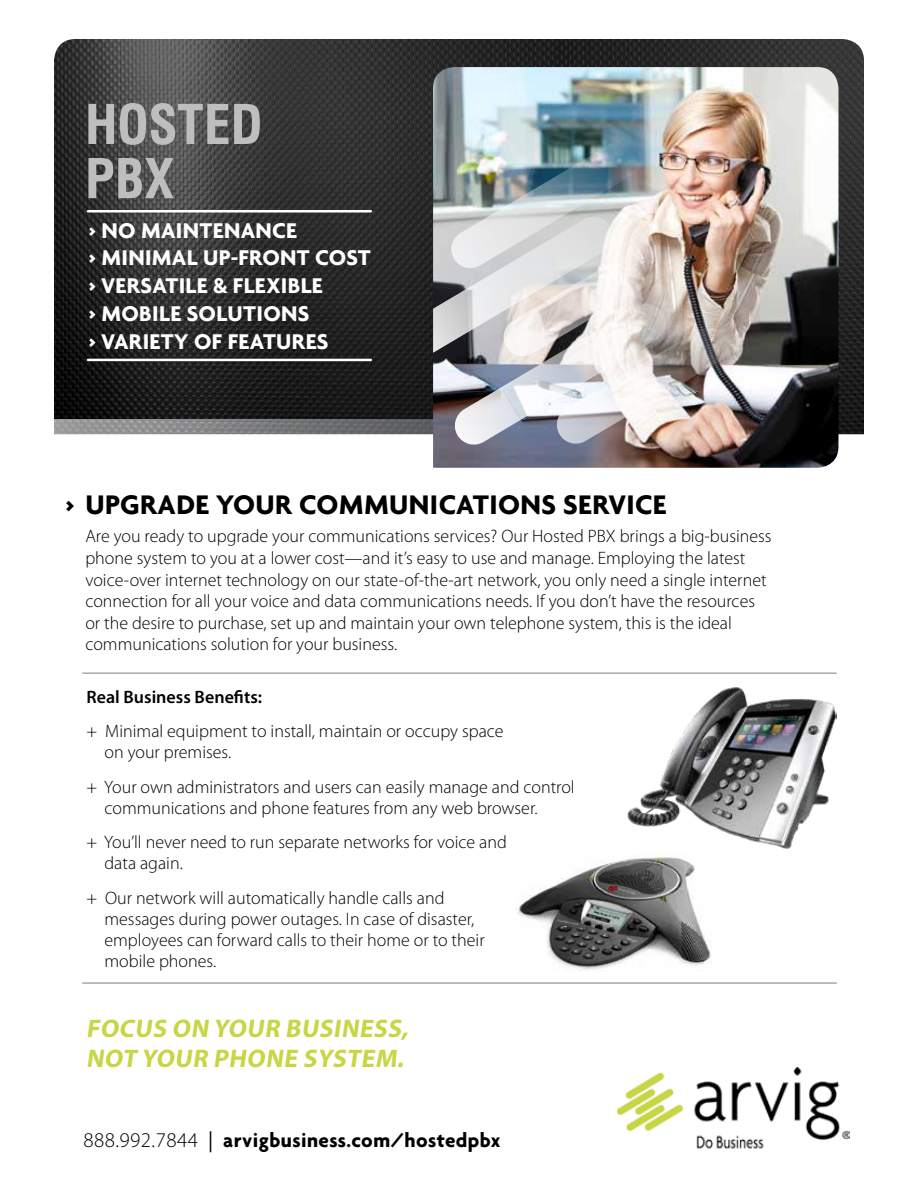
<style>
.page{position:relative;width:918px;height:1188px;background:#fff}
.page>*{position:absolute;margin:0;border:0;box-sizing:border-box;transform-origin:0 0}
.t1{font:700 53.55px/54.2px "Triumvirate Condensed";color:#bcbec0}
.t2{font:700 29.1px "Agenda";letter-spacing:.015em;color:#000}
.t3{font:700 25.5px/30px "Myriad Pro";color:#c7d645}
.t4{font:700 23.1px/27.8px "Agenda";letter-spacing:.015em;color:#fff}
.t5{font:700 21px "Agenda";letter-spacing:.02em;color:#000}
.t6{font:300 18px/21px "Myriad Pro";color:#000}
.t7{font:600 18px "Myriad Pro";color:#000}
.s1{font-size:28.5px}
.s2{font-family:"Myriad Pro";font-weight:300}
.s3{font-family:"Myriad Pro";font-weight:400}
</style>
<div class="page">
<img style="left:54px;top:39px;width:810px;height:380px">
<svg style="left:54px;top:419px;width:810px;height:32px"></svg>
<img style="left:433px;top:67px;width:405px;height:401px">
<img style="left:433px;top:126px;width:336px;height:320px">
<hr style="left:88px;top:210px;width:283px;height:3px;background:#fff">
<hr style="left:88px;top:359px;width:283px;height:2px;background:#fff">
<hr style="left:83px;top:982px;width:753px;height:2px;background:#a7a9ac">
<img style="left:617px;top:1068px;width:233px;height:81px">
<hr style="left:83px;top:672px;width:753px;height:2px;background:#a7a9ac">
<img style="left:516px;top:855px;width:195px;height:115px">
<img style="left:627px;top:687px;width:210px;height:162px">
<h1 class="t1" style="left:85px;top:96px;width:179px">HOSTED<br>PBX</h1>
<p class="t4" style="left:88px;top:216px;width:284px">&gt; NO MAINTENANCE<br>&gt; MINIMAL UP-FRONT COST &gt; VERSATILE &amp; FLEXIBLE<br>&gt; MOBILE SOLUTIONS<br>&gt; VARIETY OF FEATURES</p>
<h2 class="t2" style="left:65px;top:487px;width:603px"><span class="s1">&gt;</span> UPGRADE YOUR COMMUNICATIONS SERVICE</h2>
<p class="t6" style="left:85px;top:525px;width:688px;line-height:21.6px">Are you ready to upgrade your communications services? Our Hosted PBX brings a big-business phone system to you at a lower cost—and it’s easy to use and manage. Employing the latest voice-over internet technology on our state-of-the-art network, you only need a single internet connection for all your voice and data communications needs. If you don’t have the resources or the desire to purchase, set up and maintain your own telephone system, this is the ideal communications solution for your business.</p>
<p class="t7" style="left:87px;top:685px;width:177px">Real Business Benefits:</p>
<p class="t6" style="left:105px;top:721px;width:401px;text-indent:-18px">+ Minimal equipment to install, maintain or occupy space on your premises.</p>
<p class="t6" style="left:105px;top:776px;width:472px;text-indent:-18px">+ Your own administrators and users can easily manage and control communications and phone features from any web browser.</p>
<p class="t6" style="left:105px;top:832px;width:404px;text-indent:-18px">+ You’ll never need to run separate networks for voice and data again.</p>
<p class="t6" style="left:105px;top:887px;width:382px;text-indent:-18px">+ Our network will automatically handle calls and messages during power outages. In case of disaster, employees can forward calls to their home or to their mobile phones.</p>
<h3 class="t3" style="left:86px;top:1012px;width:328px">FOCUS ON YOUR BUSINESS,<br>NOT YOUR PHONE SYSTEM.</h3>
<p class="t5" style="left:84px;top:1127px;width:419px"><span class="s2">888.992.7844</span> <span class="s3">|</span> arvigbusiness.com/hostedpbx</p>
</div>
